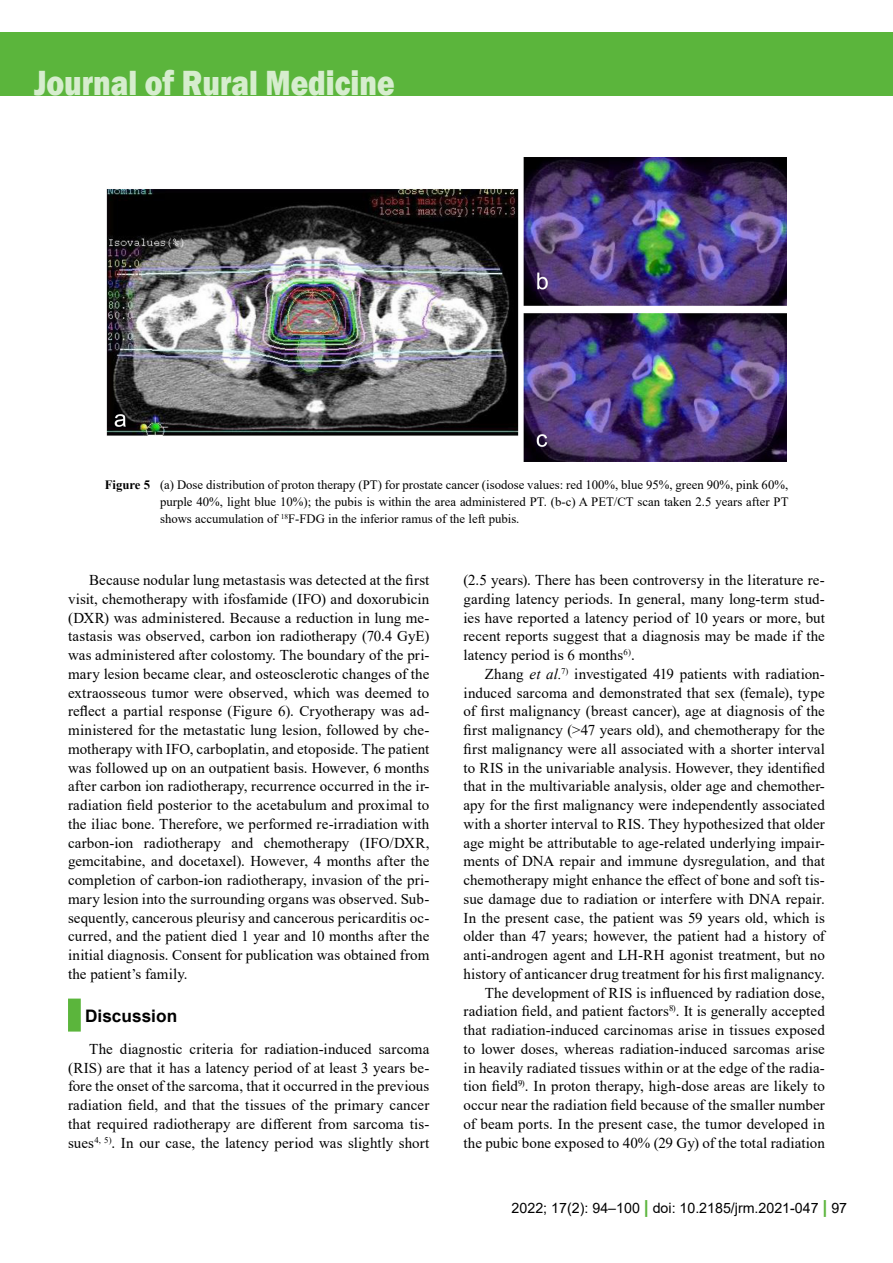
<style>
.page{position:relative;width:893px;height:1263px;background:#fff}
.page>*{position:absolute;margin:0;border:0;box-sizing:border-box;transform-origin:0 0}
.t1{font:800 36px "Franklin Gothic";color:#d6edce;scale:.83 1}
.t2{font:700 17.25px "Arial";color:#000}
.t3{font:15px/18.8px "Times New Roman";letter-spacing:.005em;color:#000;text-align:justify}
.t4{font:14.25px "Arial";color:#000}
.t5{font:12.75px/17.2px "Times New Roman";color:#000;text-align:justify}
.s1{font-weight:700}
.s2{font-style:italic}
.s3{font-weight:700;font-size:18px;color:#5bb53c}
</style>
<div class="page">
<div style="left:0;top:32px;width:893px;height:64px;background:#5bb53c"></div>
<div style="left:68px;top:998px;width:13px;height:33px;background:#5bb53c"></div>
<img style="left:106px;top:157px;width:681px;height:304px">
<h1 class="t1" style="left:34px;top:59px;width:436px">Journal of Rural Medicine</h1>
<p class="t5" style="left:160px;top:475px;width:630px;text-indent:-55px"><span class="s1">Figure 5</span> (a) Dose distribution of proton therapy (PT) for prostate cancer (isodose values: red 100%, blue 95%, green 90%, pink 60%, purple 40%, light blue 10%); the pubis is within the area administered PT. (b-c) A PET/CT scan taken 2.5 years after PT shows accumulation of <sup>18</sup>F-FDG in the inferior ramus of the left pubis.</p>
<p class="t3" style="left:68px;top:570px;width:363px;text-indent:21px">Because nodular lung metastasis was detected at the first visit, chemotherapy with ifosfamide (IFO) and doxorubicin (DXR) was administered. Because a reduction in lung me&shy;tastasis was observed, carbon ion radiotherapy (70.4 GyE) was administered after colostomy. The boundary of the pri&shy;mary lesion became clear, and osteosclerotic changes of the extraosseous tumor were observed, which was deemed to reflect a partial response (Figure 6). Cryotherapy was ad&shy;ministered for the metastatic lung lesion, followed by che&shy;motherapy with IFO, carboplatin, and etoposide. The patient was followed up on an outpatient basis. However, 6 months after carbon ion radiotherapy, recurrence occurred in the ir&shy;radiation field posterior to the acetabulum and proximal to the iliac bone. Therefore, we performed re-irradiation with carbon-ion radiotherapy and chemotherapy (IFO/DXR, gemcitabine, and docetaxel). However, 4 months after the completion of carbon-ion radiotherapy, invasion of the pri&shy;mary lesion into the surrounding organs was observed. Sub&shy;sequently, cancerous pleurisy and cancerous pericarditis oc&shy;curred, and the patient died 1 year and 10 months after the initial diagnosis. Consent for publication was obtained from the patient’s family.</p>
<p class="t2" style="left:85px;top:1003px;width:94px">Discussion</p>
<p class="t3" style="left:68px;top:1039px;width:363px;text-indent:21px">The diagnostic criteria for radiation-induced sarcoma (RIS) are that it has a latency period of at least 3 years be&shy;fore the onset of the sarcoma, that it occurred in the previous radiation field, and that the tissues of the primary cancer that required radiotherapy are different from sarcoma tis&shy;sues<sup>4,</sup> <sup>5)</sup>. In our case, the latency period was slightly short</p>
<p class="t3" style="left:463px;top:570px;width:363px">(2.5 years). There has been controversy in the literature re&shy;garding latency periods. In general, many long-term stud&shy;ies have reported a latency period of 10 years or more, but recent reports suggest that a diagnosis may be made if the latency period is 6 months<sup>6)</sup>.</p>
<p class="t3" style="left:463px;top:664px;width:363px;text-align:right">Zhang <span class="s2">et al.</span><sup>7)</sup> investigated 419 patients with radiation&shy;induced sarcoma and demonstrated that sex (female), type of first malignancy (breast cancer), age at diagnosis of the first malignancy (&gt;47 years old), and chemotherapy for the first malignancy were all associated with a shorter interval to RIS in the univariable analysis. However, they identified that in the multivariable analysis, older age and chemother&shy;apy for the first malignancy were independently associated with a shorter interval to RIS. They hypothesized that older age might be attributable to age-related underlying impair&shy;ments of DNA repair and immune dysregulation, and that chemotherapy might enhance the effect of bone and soft tis&shy;sue damage due to radiation or interfere with DNA repair.<br>In the present case, the patient was 59 years old, which is older than 47 years; however, the patient had a history of anti-androgen agent and LH-RH agonist treatment, but no history of anticancer drug treatment for his first malignancy.<br>The development of RIS is influenced by radiation dose, radiation field, and patient factors<sup>8)</sup>. It is generally accepted that radiation-induced carcinomas arise in tissues exposed to lower doses, whereas radiation-induced sarcomas arise in heavily radiated tissues within or at the edge of the radia&shy;tion field<sup>9)</sup>. In proton therapy, high-dose areas are likely to occur near the radiation field because of the smaller number of beam ports. In the present case, the tumor developed in the pubic bone exposed to 40% (29 Gy) of the total radiation</p>
<p class="t4" style="left:512px;top:1198px;width:337px">2022; 17(2): 94–100 <span class="s3">|</span> doi: 10.2185/jrm.2021-047 <span class="s3">|</span> 97</p>
</div>
